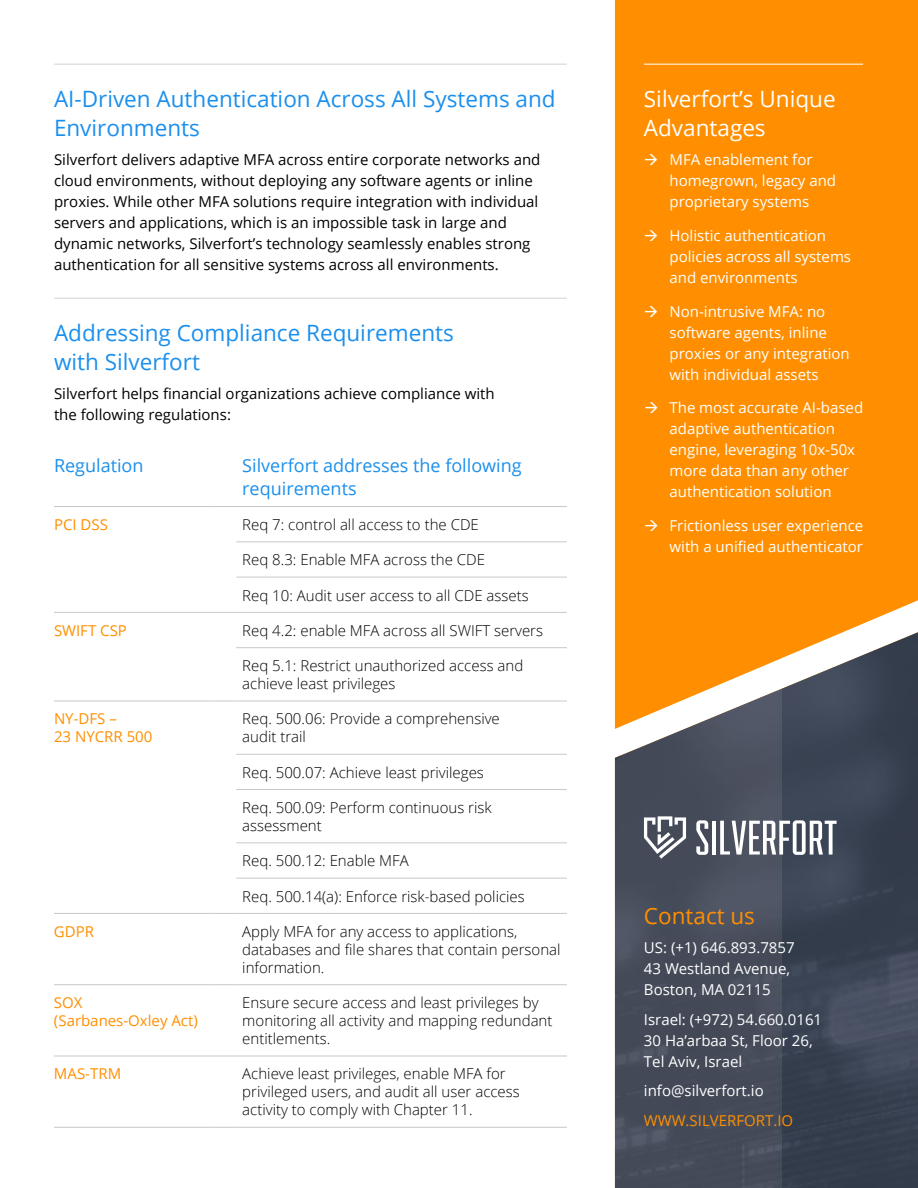
<style>
.page{position:relative;width:918px;height:1188px;background:#fff}
.page>*{position:absolute;margin:0;border:0;box-sizing:border-box;transform-origin:0 0}
.t1{font:22.5px/28.5px "Open Sans";color:#1b8fed}
.t2{font:22.5px/28.5px "Open Sans";color:#fff}
.t3{font:22.5px "Open Sans";color:#ff8f00}
.t4{font:18px/22.5px "Open Sans";color:#1b8fed}
.t5{font:300 15px/18px "Open Sans";color:#000}
.t6{font:15px/21px "Open Sans";color:#fff}
.t7{font:15px/21px "Open Sans";color:#000}
.t8{font:15px/18px "Open Sans";color:#ff8f00}
</style>
<div class="page">
<div style="left:615px;top:0;width:303px;height:632px;background:#ff8f00"></div>
<img style="left:615px;top:632px;width:303px;height:556px">
<hr style="left:54px;top:64px;width:513px;height:1px;background:#d1d3d4">
<hr style="left:54px;top:298px;width:513px;height:1px;background:#d1d3d4">
<hr style="left:54px;top:506px;width:159px;height:1px;background:#c7c8ca">
<svg style="left:213px;top:506px;width:23px;height:1px"></svg>
<hr style="left:236px;top:506px;width:331px;height:1px;background:#c7c8ca">
<hr style="left:236px;top:541px;width:331px;height:1px;background:#c7c8ca">
<hr style="left:236px;top:577px;width:331px;height:1px;background:#c7c8ca">
<hr style="left:54px;top:612px;width:159px;height:1px;background:#c7c8ca">
<svg style="left:213px;top:612px;width:23px;height:1px"></svg>
<hr style="left:236px;top:612px;width:331px;height:1px;background:#c7c8ca">
<hr style="left:236px;top:647px;width:331px;height:1px;background:#c7c8ca">
<hr style="left:54px;top:701px;width:159px;height:1px;background:#c7c8ca">
<svg style="left:213px;top:701px;width:23px;height:1px"></svg>
<hr style="left:236px;top:701px;width:331px;height:1px;background:#c7c8ca">
<hr style="left:236px;top:754px;width:331px;height:1px;background:#c7c8ca">
<hr style="left:236px;top:789px;width:331px;height:1px;background:#c7c8ca">
<hr style="left:236px;top:842px;width:331px;height:1px;background:#c7c8ca">
<hr style="left:236px;top:878px;width:331px;height:1px;background:#c7c8ca">
<hr style="left:54px;top:913px;width:159px;height:1px;background:#c7c8ca">
<svg style="left:213px;top:913px;width:23px;height:1px"></svg>
<hr style="left:236px;top:913px;width:331px;height:1px;background:#c7c8ca">
<hr style="left:54px;top:984px;width:159px;height:1px;background:#c7c8ca">
<svg style="left:213px;top:984px;width:23px;height:1px"></svg>
<hr style="left:236px;top:984px;width:331px;height:1px;background:#c7c8ca">
<hr style="left:54px;top:1056px;width:159px;height:1px;background:#c7c8ca">
<svg style="left:213px;top:1056px;width:23px;height:1px"></svg>
<hr style="left:236px;top:1056px;width:331px;height:1px;background:#c7c8ca">
<hr style="left:54px;top:1127px;width:159px;height:1px;background:#c7c8ca">
<svg style="left:213px;top:1127px;width:23px;height:1px"></svg>
<hr style="left:236px;top:1127px;width:331px;height:1px;background:#c7c8ca">
<hr style="left:644px;top:64px;width:219px;height:1px;background:#fff">
<svg style="left:696px;top:820px;width:12px;height:35px"></svg>
<hr style="left:712px;top:821px;width:4px;height:34px;background:#fff">
<svg style="left:720px;top:820px;width:117px;height:35px"></svg>
<svg style="left:644px;top:816px;width:42px;height:43px"></svg>
<svg style="left:645px;top:154px;width:12px;height:11px"></svg>
<svg style="left:645px;top:230px;width:12px;height:11px"></svg>
<svg style="left:645px;top:306px;width:12px;height:11px"></svg>
<svg style="left:645px;top:402px;width:12px;height:11px"></svg>
<svg style="left:645px;top:520px;width:12px;height:11px"></svg>
<h1 class="t1" style="left:54px;top:84px;width:503px">AI-Driven Authentication Across All Systems and<br>Environments</h1>
<p class="t7" style="left:54px;top:149px;width:488px">Silverfort delivers adaptive MFA across entire corporate networks and cloud environments, without deploying any software agents or inline proxies. While other MFA solutions require integration with individual servers and applications, which is an impossible task in large and dynamic networks, Silverfort’s technology seamlessly enables strong authentication for all sensitive systems across all environments.</p>
<h1 class="t1" style="left:54px;top:318px;width:401px">Addressing Compliance Requirements with Silverfort</h1>
<p class="t7" style="left:54px;top:383px;width:442px">Silverfort helps financial organizations achieve compliance with the following regulations:</p>
<p class="t4" style="left:54px;top:454px;width:91px">Regulation</p>
<p class="t4" style="left:242px;top:454px;width:281px">Silverfort addresses the following requirements</p>
<p class="t8" style="left:54px;top:515px;width:55px">PCI DSS</p>
<p class="t5" style="left:242px;top:515px;width:238px">Req 7: control all access to the CDE</p>
<p class="t5" style="left:242px;top:550px;width:244px">Req 8.3: Enable MFA across the CDE</p>
<p class="t5" style="left:242px;top:586px;width:288px">Req 10: Audit user access to all CDE assets</p>
<p class="t8" style="left:54px;top:621px;width:74px">SWIFT CSP</p>
<p class="t5" style="left:242px;top:621px;width:302px">Req 4.2: enable MFA across all SWIFT servers</p>
<p class="t5" style="left:242px;top:656px;width:282px">Req 5.1: Restrict unauthorized access and achieve least privileges</p>
<p class="t8" style="left:54px;top:710px;width:100px">NY-DFS –<br>23 NYCRR 500</p>
<p class="t5" style="left:242px;top:710px;width:259px">Req. 500.06: Provide a comprehensive audit trail</p>
<p class="t5" style="left:242px;top:763px;width:243px">Req. 500.07: Achieve least privileges</p>
<p class="t5" style="left:242px;top:798px;width:251px">Req. 500.09: Perform continuous risk assessment</p>
<p class="t5" style="left:242px;top:851px;width:168px">Req. 500.12: Enable MFA</p>
<p class="t5" style="left:242px;top:887px;width:284px">Req. 500.14(a): Enforce risk-based policies</p>
<p class="t8" style="left:54px;top:922px;width:42px">GDPR</p>
<p class="t5" style="left:242px;top:922px;width:320px">Apply MFA for any access to applications, databases and file shares that contain personal information.</p>
<p class="t8" style="left:54px;top:993px;width:145px">SOX (Sarbanes-Oxley Act)</p>
<p class="t5" style="left:242px;top:993px;width:312px">Ensure secure access and least privileges by monitoring all activity and mapping redundant entitlements.</p>
<p class="t8" style="left:54px;top:1065px;width:69px">MAS-TRM</p>
<p class="t5" style="left:242px;top:1065px;width:279px">Achieve least privileges, enable MFA for privileged users, and audit all user access activity to comply with Chapter 11.</p>
<h1 class="t2" style="left:644px;top:84px;width:193px">Silverfort’s Unique<br>Advantages</h1>
<p class="t6" style="left:669px;top:149px;width:168px">MFA enablement for homegrown, legacy and proprietary systems</p>
<p class="t6" style="left:669px;top:224px;width:183px">Holistic authentication policies across all systems and environments</p>
<p class="t6" style="left:670px;top:300px;width:182px">Non-intrusive MFA: no software agents, inline proxies or any integration with individual assets</p>
<p class="t6" style="left:670px;top:397px;width:195px">The most accurate AI-based adaptive authentication engine, leveraging 10x-50x more data than any other authentication solution</p>
<p class="t6" style="left:670px;top:515px;width:195px">Frictionless user experience with a unified authenticator</p>
<h1 class="t3" style="left:644px;top:900px;width:113px">Contact us</h1>
<p class="t6" style="left:644px;top:937px;width:152px">US: (+1) 646.893.7857<br>43 Westland Avenue,<br>Boston, MA 02115</p>
<p class="t6" style="left:644px;top:1009px;width:180px">Israel: (+972) 54.660.0161<br>30 Ha’arbaa St, Floor 26,<br>Tel Aviv, Israel</p>
<p class="t6" style="left:644px;top:1080px;width:121px">info@silverfort.io</p>
<p class="t8" style="left:644px;top:1111px;width:151px">WWW.SILVERFORT.IO</p>
</div>
